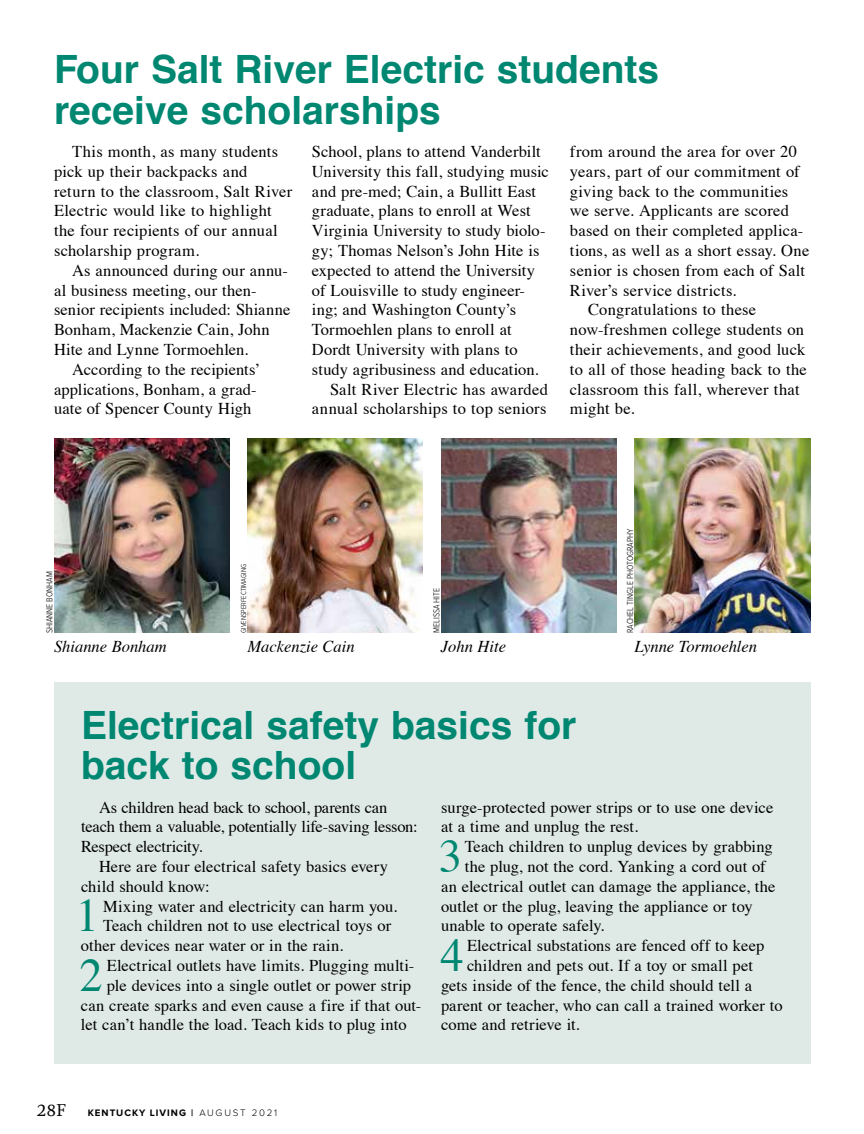
<style>
.page{position:relative;width:864px;height:1134px;background:#fff}
.page>*{position:absolute;margin:0;border:0;box-sizing:border-box;transform-origin:0 0}
.t1{font:46.5px "Times";color:#008772}
.t2{font:700 39px/40.5px "Helvetica";color:#008772}
.t3{font:18px "Ashbury";color:#000}
.t4{font:16.5px/19.8px "Times";letter-spacing:.01em;color:#000}
.t5{font:16.5px "Times";letter-spacing:-.015em;color:#000}
.t6{font:italic 16.5px "Times";color:#000}
.t7{font:16.5px "Times";letter-spacing:-.01em;color:#000}
.t8{font:700 9.75px "Proxima Nova";letter-spacing:.1em;color:#000}
.t9{font:300 9px "Proxima Nova Cond";color:#000}
.t10{font:300 7.5px "Proxima Nova Cond";color:#000}
.s1{font-weight:300}
</style>
<div class="page">
<img style="left:54px;top:438px;width:176px;height:195px">
<img style="left:248px;top:438px;width:175px;height:195px">
<img style="left:441px;top:438px;width:175px;height:195px">
<img style="left:634px;top:438px;width:176px;height:195px">
<div style="left:54px;top:683px;width:756px;height:381px;background:#dfeae7"></div>
<h2 class="t2" style="left:54px;top:50px;width:607px">Four Salt River Electric students receive scholarships</h2>
<p class="t4" style="left:54px;top:140px;width:240px;text-indent:18px">This month, as many students pick up their backpacks and return to the classroom, Salt River<br>Electric would like to highlight the four recipients of our annual scholarship program.</p>
<p class="t4" style="left:72px;top:259px;width:218px">As announced during our annu-</p>
<p class="t4" style="left:54px;top:279px;width:204px">al business meeting, our then-</p>
<p class="t4" style="left:54px;top:299px;width:238px">senior recipients included: Shianne</p>
<p class="t4" style="left:54px;top:318px;width:217px">Bonham, Mackenzie Cain, John</p>
<p class="t4" style="left:54px;top:338px;width:196px">Hite and Lynne Tormoehlen.</p>
<p class="t4" style="left:72px;top:358px;width:190px">According to the recipients’</p>
<p class="t4" style="left:54px;top:378px;width:204px">applications, Bonham, a grad-</p>
<p class="t4" style="left:54px;top:398px;width:199px">uate of Spencer County High</p>
<p class="t4" style="left:312px;top:140px;width:230px">School, plans to attend Vanderbilt</p>
<p class="t4" style="left:312px;top:160px;width:238px">University this fall, studying music</p>
<p class="t4" style="left:312px;top:180px;width:226px">and pre-med; Cain, a Bullitt East</p>
<p class="t4" style="left:312px;top:200px;width:220px">graduate, plans to enroll at West</p>
<p class="t4" style="left:312px;top:219px;width:235px">Virginia University to study biolo-</p>
<p class="t4" style="left:312px;top:239px;width:229px">gy; Thomas Nelson’s John Hite is</p>
<p class="t4" style="left:312px;top:259px;width:225px">expected to attend the University</p>
<p class="t4" style="left:312px;top:279px;width:215px">of Louisville to study engineer-</p>
<p class="t4" style="left:312px;top:299px;width:206px">ing; and Washington County’s</p>
<p class="t4" style="left:312px;top:318px;width:201px">Tormoehlen plans to enroll at</p>
<p class="t4" style="left:312px;top:338px;width:207px">Dordt University with plans to</p>
<p class="t4" style="left:312px;top:358px;width:228px">study agribusiness and education.</p>
<p class="t4" style="left:330px;top:378px;width:220px">Salt River Electric has awarded</p>
<p class="t4" style="left:312px;top:398px;width:236px">annual scholarships to top seniors</p>
<p class="t4" style="left:570px;top:140px;width:229px">from around the area for over 20</p>
<p class="t4" style="left:570px;top:160px;width:231px">years, part of our commitment of</p>
<p class="t4" style="left:570px;top:180px;width:220px">giving back to the communities</p>
<p class="t4" style="left:570px;top:200px;width:221px">we serve. Applicants are scored</p>
<p class="t4" style="left:570px;top:219px;width:235px">based on their completed applica-</p>
<p class="t4" style="left:570px;top:239px;width:241px">tions, as well as a short essay. One</p>
<p class="t4" style="left:570px;top:259px;width:237px">senior is chosen from each of Salt</p>
<p class="t4" style="left:570px;top:279px;width:168px">River’s service districts.</p>
<p class="t4" style="left:588px;top:299px;width:170px">Congratulations to these</p>
<p class="t4" style="left:570px;top:318px;width:236px">now-freshmen college students on</p>
<p class="t4" style="left:570px;top:338px;width:237px">their achievements, and good luck</p>
<p class="t4" style="left:570px;top:358px;width:239px">to all of those heading back to the</p>
<p class="t4" style="left:570px;top:378px;width:231px">classroom this fall, wherever that</p>
<p class="t4" style="left:570px;top:398px;width:66px">might be.</p>
<p class="t9" style="left:43px;top:633px;width:63px;rotate:-90deg">SHIANNE BONHAM</p>
<p class="t10" style="left:238px;top:633px;width:70px;rotate:-90deg">GIVENSPERFECTIMAGING</p>
<p class="t9" style="left:430px;top:633px;width:47px;rotate:-90deg">MELISSA HITE</p>
<p class="t9" style="left:623px;top:633px;width:106px;rotate:-90deg">RACHEL TINGLE PHOTOGRAPHY</p>
<p class="t6" style="left:54px;top:632px;width:114px">Shianne Bonham</p>
<p class="t6" style="left:247px;top:632px;width:109px">Mackenzie Cain</p>
<p class="t6" style="left:441px;top:632px;width:67px">John Hite</p>
<p class="t6" style="left:634px;top:632px;width:124px">Lynne Tormoehlen</p>
<h2 class="t2" style="left:81px;top:705px;width:497px">Electrical safety basics for back to school</h2>
<p class="t7" style="left:99px;top:792px;width:290px">As children head back to school, parents can</p>
<p class="t5" style="left:81px;top:811px;width:338px">teach them a valuable, potentially life-saving lesson:</p>
<p class="t5" style="left:81px;top:831px;width:123px">Respect electricity.</p>
<p class="t4" style="left:99px;top:855px;width:291px">Here are four electrical safety basics every</p>
<p class="t4" style="left:81px;top:875px;width:130px">child should know:</p>
<h1 class="t1" style="left:76px;top:872px;width:25px">1</h1>
<p class="t4" style="left:103px;top:895px;width:296px">Mixing water and electricity can harm you.</p>
<p class="t4" style="left:441px;top:796px;width:334px">surge-protected power strips or to use one device at a time and unplug the rest.</p>
<h1 class="t1" style="left:439px;top:813px;width:25px">3</h1>
<p class="t4" style="left:465px;top:835px;width:310px">Teach children to unplug devices by grabbing</p>
<p class="t4" style="left:465px;top:855px;width:302px">the plug, not the cord. Yanking a cord out of</p>
<p class="t4" style="left:441px;top:875px;width:336px">an electrical outlet can damage the appliance, the</p>
<p class="t4" style="left:441px;top:895px;width:313px">outlet or the plug, leaving the appliance or toy</p>
<p class="t4" style="left:441px;top:915px;width:165px">unable to operate safely.</p>
<h1 class="t1" style="left:440px;top:912px;width:25px">4</h1>
<p class="t4" style="left:467px;top:934px;width:299px">Electrical substations are fenced off to keep</p>
<p class="t4" style="left:103px;top:915px;width:290px">Teach children not to use electrical toys or</p>
<p class="t4" style="left:81px;top:934px;width:264px">other devices near water or in the rain.</p>
<h1 class="t1" style="left:80px;top:932px;width:25px">2</h1>
<p class="t4" style="left:107px;top:954px;width:309px">Electrical outlets have limits. Plugging multi-</p>
<p class="t4" style="left:467px;top:954px;width:287px">children and pets out. If a toy or small pet</p>
<p class="t4" style="left:441px;top:974px;width:313px">gets inside of the fence, the child should tell a</p>
<p class="t4" style="left:441px;top:994px;width:343px">parent or teacher, who can call a trained worker to</p>
<p class="t4" style="left:441px;top:1014px;width:140px">come and retrieve it.</p>
<p class="t4" style="left:107px;top:974px;width:306px">ple devices into a single outlet or power strip</p>
<p class="t4" style="left:81px;top:994px;width:342px">can create sparks and even cause a fire if that out-</p>
<p class="t4" style="left:81px;top:1014px;width:327px">let can’t handle the load. Teach kids to plug into</p>
<p class="t3" style="left:37px;top:1099px;width:31px">28F</p>
<p class="t8" style="left:88px;top:1107px;width:191px">KENTUCKY LIVING | <span class="s1">AUGUST 2021</span></p>
</div>
